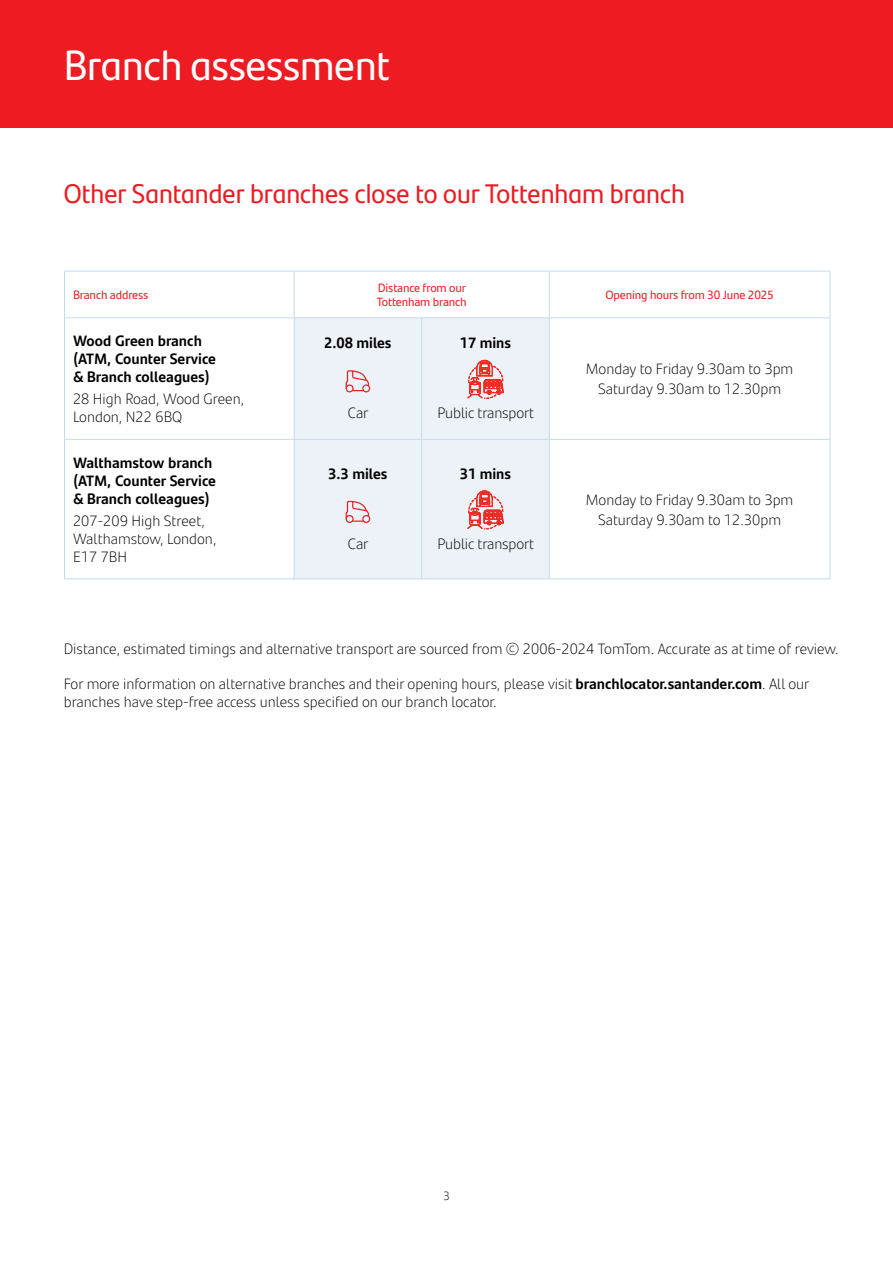
<style>
.page{position:relative;width:893px;height:1263px;background:#fff}
.page>*{position:absolute;margin:0;border:0;box-sizing:border-box;transform-origin:0 0}
.t1{font:42px "Santander Headline";color:#fff}
._11pt_Body_Copy{font:27px "Santander Headline";color:#ed1c23}
._11pt_Body_Copy-2{font:300 15px/18px "Santander Text";color:#000}
._11pt_Body_Copy-3{font:700 15px/18px "Santander Text";color:#000}
.Table_Title__Left{font:700 15px "Santander Text";color:#000}
.Table_Heading__Centred{font:12px/14.4px "Santander Text";letter-spacing:-.01em;color:#ed1c23}
.t2{font:300 12px "Santander Text";color:#000}
.s1{font-weight:700}
</style>
<div class="page">
<svg style="left:65px;top:272px;width:765px;height:46px"></svg>
<svg style="left:65px;top:319px;width:765px;height:260px"></svg>
<div style="left:295px;top:319px;width:254px;height:260px;background:#ecf2f8"></div>
<hr style="left:64px;top:271px;width:1px;height:47px;background:#c2dced">
<hr style="left:64px;top:271px;width:230px;height:1px;background:#c2dced">
<hr style="left:294px;top:271px;width:1px;height:47px;background:#c2dced">
<hr style="left:294px;top:271px;width:128px;height:1px;background:#c2dced">
<hr style="left:422px;top:271px;width:127px;height:1px;background:#c2dced">
<hr style="left:549px;top:271px;width:1px;height:47px;background:#c2dced">
<hr style="left:549px;top:271px;width:281px;height:1px;background:#c2dced">
<hr style="left:830px;top:271px;width:1px;height:47px;background:#c2dced">
<hr style="left:64px;top:318px;width:1px;height:121px;background:#c2dced">
<hr style="left:64px;top:440px;width:1px;height:139px;background:#c2dced">
<hr style="left:64px;top:318px;width:230px;height:1px;background:#c2dced">
<hr style="left:64px;top:439px;width:230px;height:1px;background:#c2dced">
<hr style="left:64px;top:579px;width:230px;height:1px;background:#c2dced">
<hr style="left:294px;top:318px;width:1px;height:121px;background:#c2dced">
<hr style="left:294px;top:440px;width:1px;height:139px;background:#c2dced">
<hr style="left:294px;top:318px;width:128px;height:1px;background:#c2dced">
<hr style="left:294px;top:439px;width:128px;height:1px;background:#c2dced">
<hr style="left:294px;top:579px;width:128px;height:1px;background:#c2dced">
<hr style="left:421px;top:318px;width:1px;height:121px;background:#c2dced">
<hr style="left:421px;top:440px;width:1px;height:139px;background:#c2dced">
<hr style="left:422px;top:318px;width:127px;height:1px;background:#c2dced">
<hr style="left:422px;top:439px;width:127px;height:1px;background:#c2dced">
<hr style="left:422px;top:579px;width:127px;height:1px;background:#c2dced">
<hr style="left:549px;top:318px;width:1px;height:121px;background:#c2dced">
<hr style="left:549px;top:440px;width:1px;height:139px;background:#c2dced">
<hr style="left:549px;top:318px;width:281px;height:1px;background:#c2dced">
<hr style="left:549px;top:439px;width:281px;height:1px;background:#c2dced">
<hr style="left:830px;top:318px;width:1px;height:121px;background:#c2dced">
<hr style="left:830px;top:440px;width:1px;height:139px;background:#c2dced">
<hr style="left:549px;top:579px;width:281px;height:1px;background:#c2dced">
<svg style="left:345px;top:370px;width:25px;height:21px"></svg>
<div style="left:362px;top:384px;width:8px;height:8px;border:1px solid #ed1d24;border-radius:50%"></div>
<div style="left:346px;top:384px;width:8px;height:8px;border:1px solid #ed1d24;border-radius:50%"></div>
<svg style="left:468px;top:360px;width:35px;height:39px"></svg>
<svg style="left:345px;top:500px;width:25px;height:22px"></svg>
<div style="left:362px;top:515px;width:8px;height:8px;border:1px solid #ed1d24;border-radius:50%"></div>
<div style="left:346px;top:515px;width:8px;height:8px;border:1px solid #ed1d24;border-radius:50%"></div>
<svg style="left:468px;top:491px;width:35px;height:38px"></svg>
<div style="left:0;top:0;width:893px;height:128px;background:#ed1c23"></div>
<p class="t1" style="left:64px;top:33px;width:328px">Branch assessment</p>
<p class="_11pt_Body_Copy" style="left:64px;top:173px;width:623px">Other Santander branches close to our Tottenham branch</p>
<p class="Table_Heading__Centred" style="left:73px;top:287px;width:77px">Branch address</p>
<p class="Table_Heading__Centred" style="left:377px;top:280px;width:92px">Distance from our<br>Tottenham branch</p>
<p class="Table_Heading__Centred" style="left:605px;top:287px;width:170px">Opening hours from 30 June 2025</p>
<p class="_11pt_Body_Copy-3" style="left:73px;top:331px;width:144px">Wood Green branch (ATM, Counter Service &amp; Branch colleagues)</p>
<p class="_11pt_Body_Copy-2" style="left:73px;top:389px;width:173px">28 High Road, Wood Green,<br>London, N22 6BQ</p>
<p class="Table_Title__Left" style="left:324px;top:331px;width:69px">2.08 miles</p>
<p class="Table_Title__Left" style="left:460px;top:331px;width:53px">17 mins</p>
<p class="_11pt_Body_Copy-2" style="left:586px;top:359px;width:209px;line-height:19.5px;text-align:center">Monday to Friday 9.30am to 3pm<br>Saturday 9.30am to 12.30pm</p>
<p class="_11pt_Body_Copy-2" style="left:348px;top:403px;width:22px">Car</p>
<p class="_11pt_Body_Copy-2" style="left:437px;top:403px;width:98px">Public transport</p>
<p class="_11pt_Body_Copy-3" style="left:73px;top:452px;width:144px">Walthamstow branch (ATM, Counter Service &amp; Branch colleagues)</p>
<p class="_11pt_Body_Copy-2" style="left:73px;top:511px;width:145px">207-209 High Street,<br>Walthamstow, London,<br>E17 7BH</p>
<p class="Table_Title__Left" style="left:328px;top:462px;width:61px">3.3 miles</p>
<p class="_11pt_Body_Copy-2" style="left:348px;top:534px;width:22px">Car</p>
<p class="Table_Title__Left" style="left:460px;top:462px;width:53px">31 mins</p>
<p class="_11pt_Body_Copy-2" style="left:437px;top:534px;width:98px">Public transport</p>
<p class="_11pt_Body_Copy-2" style="left:586px;top:489px;width:209px;line-height:19.5px;text-align:center">Monday to Friday 9.30am to 3pm<br>Saturday 9.30am to 12.30pm</p>
<p class="_11pt_Body_Copy-2" style="left:64px;top:639px;width:776px">Distance, estimated timings and alternative transport are sourced from © 2006-2024 TomTom. Accurate as at time of review.</p>
<p class="_11pt_Body_Copy-2" style="left:64px;top:674px;width:747px">For more information on alternative branches and their opening hours, please visit <span class="s1">branchlocator.santander.com</span>. All our branches have step-free access unless specified on our branch locator.</p>
<p class="t2" style="left:443px;top:1186px;width:8px">3</p>
</div>
